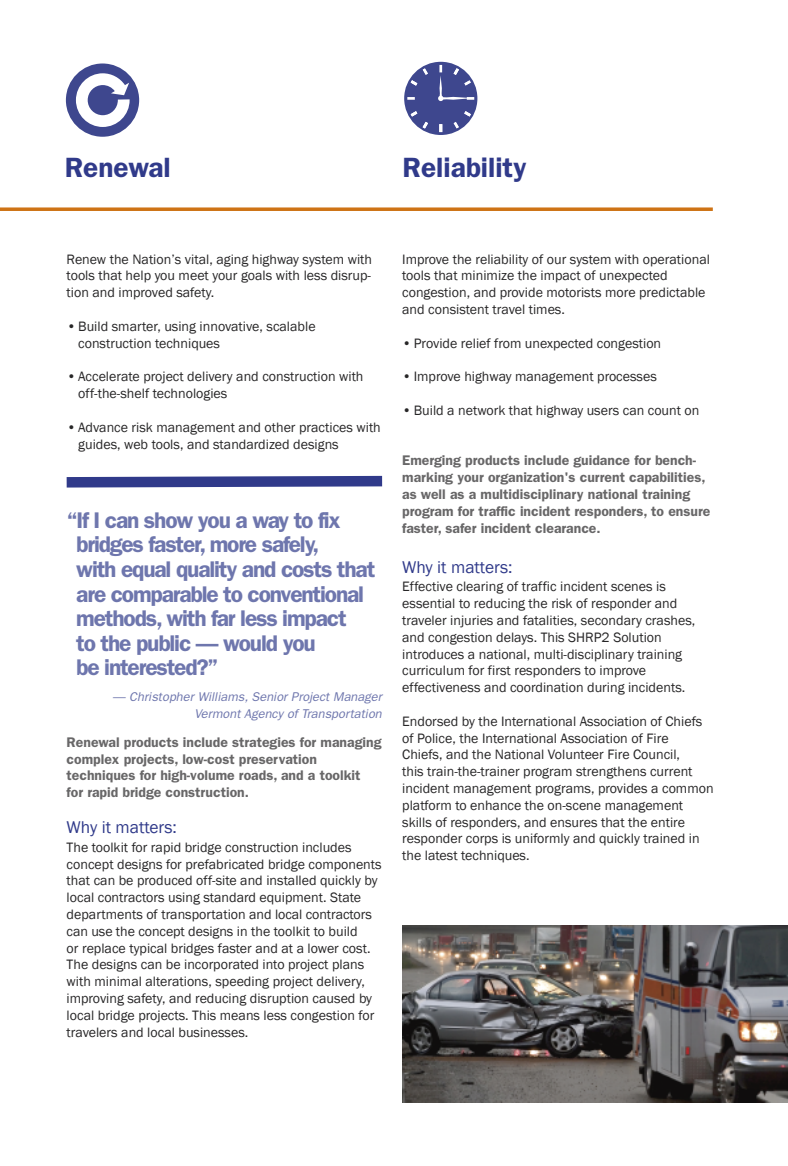
<style>
.page{position:relative;width:788px;height:1166px;background:#fff}
.page>*{position:absolute;margin:0;border:0;box-sizing:border-box;transform-origin:0 0}
.t1{font:600 28px "Franklin Gothic";color:#303a8a}
.t2{font:600 22.75px/24.5px "Franklin Gothic";letter-spacing:-.05em;color:#6e76ad}
.t3{font:17.5px "Franklin Gothic";color:#303a8a}
.t4{font:14px/16.8px "Franklin Gothic";color:#272627}
.t5{font:600 14px/16.8px "Franklin Gothic";color:#686768}
.t6{font:italic 12.78px/17.3px "Franklin Gothic";letter-spacing:.005em;color:#6e76ad;text-align:right}
</style>
<div class="page">
<svg style="left:0;top:207px;width:712px;height:4px;fill:#ce7416"></svg>
<div style="left:66px;top:63px;width:73px;height:74px;background:#3e478e;border-radius:50%"></div>
<svg style="left:76px;top:73px;width:54px;height:54px"></svg>
<svg style="left:404px;top:62px;width:73px;height:73px"></svg>
<svg style="left:66px;top:475px;width:317px;height:13px"></svg>
<img style="left:402px;top:925px;width:386px;height:177px">
<h1 class="t1" style="left:65px;top:157px;width:108px">Renewal</h1>
<h1 class="t1" style="left:402px;top:157px;width:126px">Reliability</h1>
<p class="t4" style="left:67px;top:250px;width:307px;text-align:justify">Renew the Nation’s vital, aging highway system with tools that help you meet your goals with less disrup&shy;tion and improved safety.</p>
<p class="t4" style="left:78px;top:317px;width:239px;text-indent:-12px">• Build smarter, using innovative, scalable construction techniques</p>
<p class="t4" style="left:78px;top:368px;width:287px;text-indent:-12px">• Accelerate project delivery and construction with off-the-shelf technologies</p>
<p class="t4" style="left:78px;top:418px;width:304px;text-indent:-12px">• Advance risk management and other practices with guides, web tools, and standardized designs</p>
<p class="t2" style="left:76px;top:510px;width:300px;text-indent:-10px">“If I can show you a way to fix bridges faster, more safely,<br>with equal quality and costs that are comparable to conventional methods, with far less impact<br>to the public — would you<br>be interested?”</p>
<p class="t6" style="left:113px;top:689px;width:271px">— Christopher Williams, Senior Project Manager<br>Vermont Agency of Transportation</p>
<p class="t5" style="left:67px;top:734px;width:316px">Renewal products include strategies for managing complex projects, low-cost preservation techniques for high-volume roads, and a toolkit<br>for rapid bridge construction.</p>
<p class="t3" style="left:67px;top:817px;width:112px">Why it matters:</p>
<p class="t4" style="left:67px;top:838px;width:316px">The toolkit for rapid bridge construction includes concept designs for prefabricated bridge components that can be produced off-site and installed quickly by local contractors using standard equipment. State departments of transportation and local contractors can use the concept designs in the toolkit to build<br>or replace typical bridges faster and at a lower cost.<br>The designs can be incorporated into project plans with minimal alterations, speeding project delivery, improving safety, and reducing disruption caused by local bridge projects. This means less congestion for travelers and local businesses.</p>
<p class="t4" style="left:402px;top:250px;width:309px">Improve the reliability of our system with operational tools that minimize the impact of unexpected congestion, and provide motorists more predictable and consistent travel times.</p>
<p class="t4" style="left:402px;top:334px;width:260px">• Provide relief from unexpected congestion</p>
<p class="t4" style="left:402px;top:368px;width:256px">• Improve highway management processes</p>
<p class="t4" style="left:402px;top:401px;width:299px">• Build a network that highway users can count on</p>
<p class="t5" style="left:402px;top:453px;width:309px">Emerging products include guidance for bench&shy;marking your organization's current capabilities, as well as a multidisciplinary national training program for traffic incident responders, to ensure faster, safer incident clearance.</p>
<p class="t3" style="left:402px;top:556px;width:112px">Why it matters:</p>
<p class="t4" style="left:402px;top:578px;width:294px">Effective clearing of traffic incident scenes is essential to reducing the risk of responder and traveler injuries and fatalities, secondary crashes, and congestion delays. This SHRP2 Solution introduces a national, multi-disciplinary training curriculum for first responders to improve effectiveness and coordination during incidents.</p>
<p class="t4" style="left:402px;top:712px;width:313px">Endorsed by the International Association of Chiefs of Police, the International Association of Fire<br>Chiefs, and the National Volunteer Fire Council,<br>this train-the-trainer program strengthens current incident management programs, provides a common platform to enhance the on-scene management skills of responders, and ensures that the entire responder corps is uniformly and quickly trained in the latest techniques.</p>
</div>
